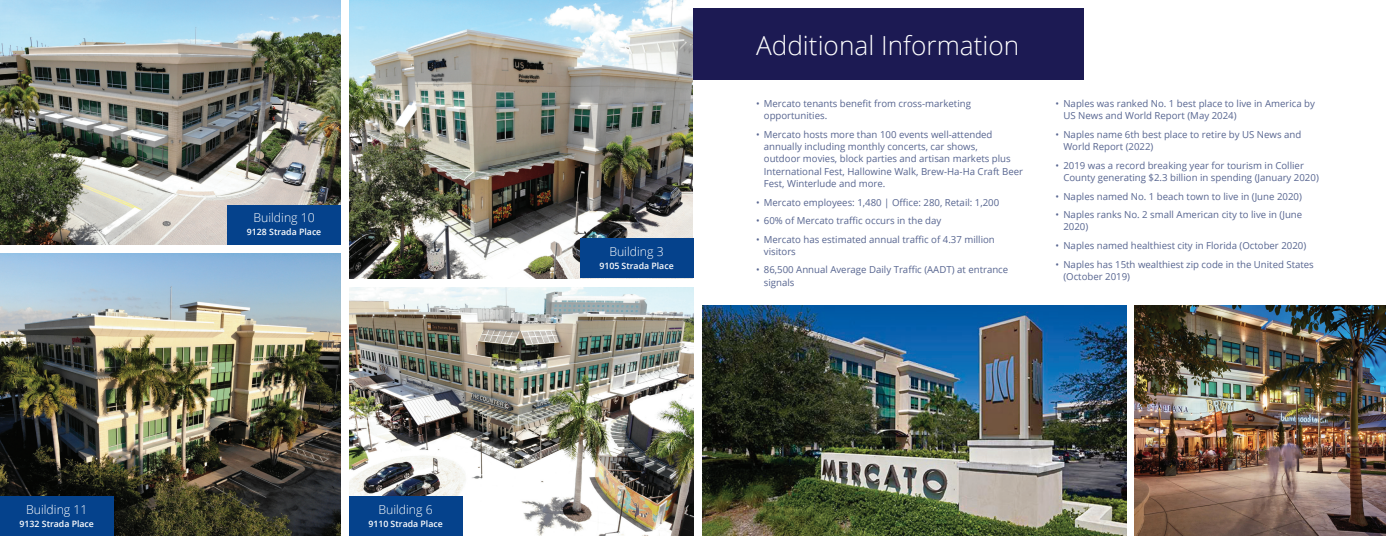
<style>
.page{position:relative;width:1386px;height:536px;background:#fff}
.page>*{position:absolute;margin:0;border:0;box-sizing:border-box;transform-origin:0 0}
.t1{font:300 26.25px "Open Sans";color:#fff}
.t2{font:300 12.25px "Open Sans";color:#fff}
.t3{font:9.62px/12.2px "Open Sans";color:#576590}
.t4{font:600 8.75px "Open Sans";color:#fff}
</style>
<div class="page">
<img style="left:0;top:0;width:341px;height:244px">
<img style="left:0;top:253px;width:341px;height:283px">
<img style="left:350px;top:287px;width:344px;height:248px">
<img style="left:350px;top:0;width:343px;height:278px">
<img style="left:703px;top:305px;width:423px;height:231px">
<img style="left:1135px;top:305px;width:251px;height:231px">
<div style="left:693px;top:9px;width:391px;height:71px;background:#1c1a53"></div>
<div style="left:228px;top:205px;width:113px;height:39px;background:#05428c"></div>
<div style="left:580px;top:238px;width:113px;height:39px;background:#05428c"></div>
<div style="left:349px;top:496px;width:113px;height:39px;background:#05428c"></div>
<div style="left:0;top:496px;width:113px;height:40px;background:#05428c"></div>
<p class="t2" style="left:26px;top:501px;width:63px">Building 11</p>
<p class="t4" style="left:20px;top:517px;width:76px">9132 Strada Place</p>
<p class="t2" style="left:254px;top:209px;width:63px">Building 10</p>
<p class="t4" style="left:247px;top:226px;width:76px">9128 Strada Place</p>
<p class="t2" style="left:378px;top:500px;width:56px">Building 6</p>
<p class="t4" style="left:368px;top:517px;width:76px">9110 Strada Place</p>
<p class="t2" style="left:609px;top:242px;width:56px">Building 3</p>
<p class="t4" style="left:599px;top:259px;width:76px">9105 Strada Place</p>
<h1 class="t1" style="left:756px;top:28px;width:265px">Additional Information</h1>
<p class="t3" style="left:764px;top:97px;width:209px;text-indent:-8px">• Mercato tenants benefit from cross-marketing opportunities.</p>
<p class="t3" style="left:764px;top:128px;width:261px;text-indent:-8px">• Mercato hosts more than 100 events well-attended annually including monthly concerts, car shows,<br>outdoor movies, block parties and artisan markets plus International Fest, Hallowine Walk, Brew-Ha-Ha Craft Beer Fest, Winterlude and more.</p>
<p class="t3" style="left:756px;top:195px;width:245px">• Mercato employees: 1,480 | Office: 280, Retail: 1,200</p>
<p class="t3" style="left:756px;top:214px;width:187px">• 60% of Mercato traffic occurs in the day</p>
<p class="t3" style="left:764px;top:233px;width:233px;text-indent:-8px">• Mercato has estimated annual traffic of 4.37 million visitors</p>
<p class="t3" style="left:764px;top:263px;width:246px;text-indent:-8px">• 86,500 Annual Average Daily Traffic (AADT) at entrance signals</p>
<p class="t3" style="left:1063px;top:97px;width:253px;text-indent:-8px">• Naples was ranked No. 1 best place to live in America by<br>US News and World Report (May 2024)</p>
<p class="t3" style="left:1063px;top:128px;width:239px;text-indent:-8px">• Naples name 6th best place to retire by US News and<br>World Report (2022)</p>
<p class="t3" style="left:1063px;top:159px;width:257px;text-indent:-8px">• 2019 was a record breaking year for tourism in Collier<br>County generating $2.3 billion in spending (January 2020)</p>
<p class="t3" style="left:1056px;top:190px;width:248px">• Naples named No. 1 beach town to live in (June 2020)</p>
<p class="t3" style="left:1063px;top:208px;width:240px;text-indent:-8px">• Naples ranks No. 2 small American city to live in (June<br>2020)</p>
<p class="t3" style="left:1056px;top:239px;width:252px">• Naples named healthiest city in Florida (October 2020)</p>
<p class="t3" style="left:1063px;top:257px;width:252px;text-indent:-8px">• Naples has 15th wealthiest zip code in the United States (October 2019)</p>
</div>
